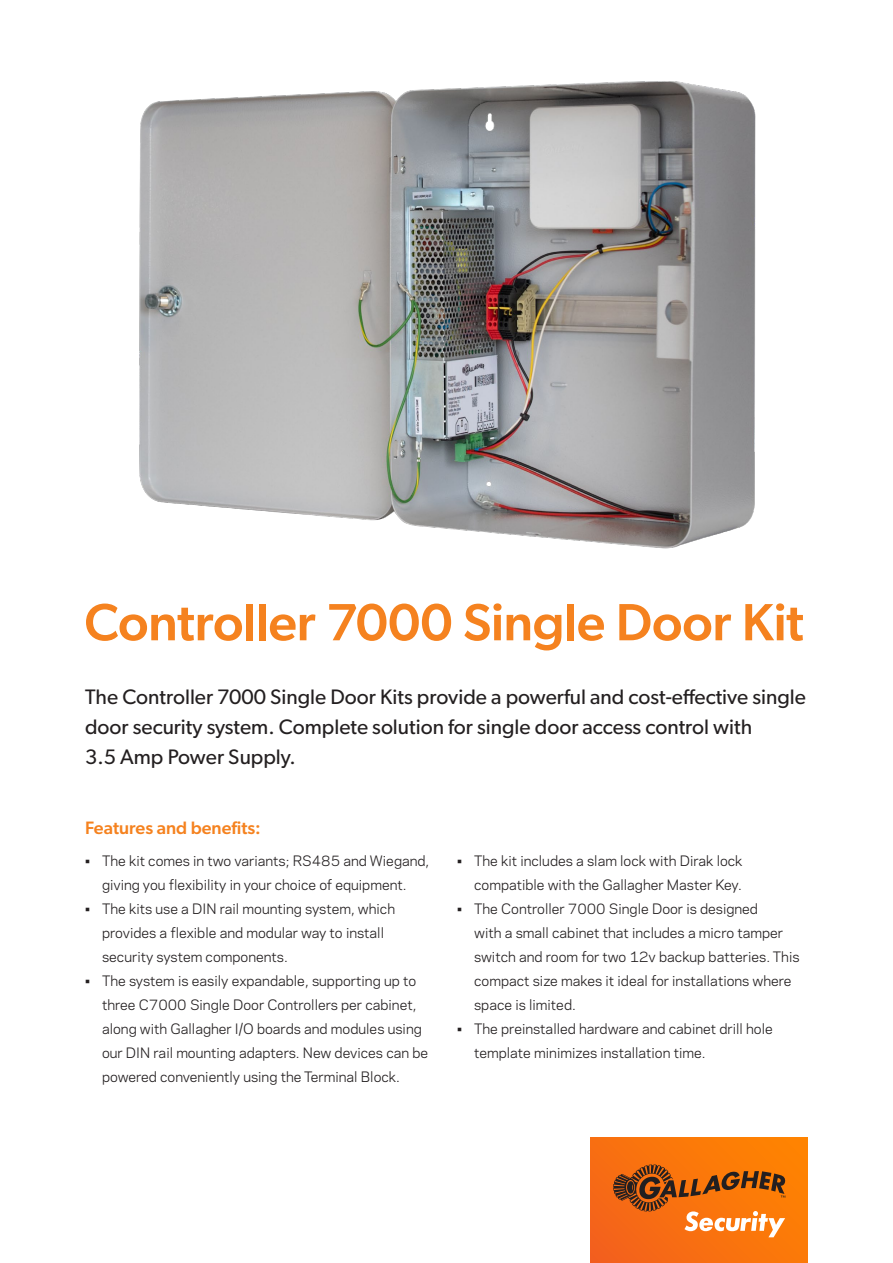
<style>
.page{position:relative;width:893px;height:1263px;background:#fff}
.page>*{position:absolute;margin:0;border:0;box-sizing:border-box;transform-origin:0 0}
.Datasheet_-_Main_Hea{font:500 52.5px "Gibson";letter-spacing:-.01em;color:#f5821f}
.Leading_Paragraph{font:21px/30px "Gibson";color:#231f20}
.Subheader{font:500 18px "Gibson";color:#f5821f}
.t1{font:13.5px/24px "Galaxie Polaris";color:#231f20}
</style>
<div class="page">
<img style="left:139px;top:81px;width:617px;height:468px">
<div style="left:591px;top:1138px;width:217px;height:125px;background:linear-gradient(to right,#f56718,#fe8003)"></div>
<svg style="left:613px;top:1164px;width:173px;height:73px;background:#d36e21"></svg>
<p class="Datasheet_-_Main_Hea" style="left:84px;top:591px;width:721px">Controller 7000 Single Door Kit</p>
<p class="Leading_Paragraph" style="left:85px;top:681px;width:722px">The Controller 7000 Single Door Kits provide a powerful and cost-effective single door security system. Complete solution for single door access control with<br>3.5 Amp Power Supply.</p>
<p class="Subheader" style="left:85px;top:817px;width:177px">Features and benefits:</p>
<p class="t1" style="left:85px;top:848px;width:346px;text-align:center">• The kit comes in two variants; RS485 and Wiegand, giving you flexibility in your choice of equipment.</p>
<p class="t1" style="left:102px;top:896px;width:295px;text-indent:-17px">• The kits use a DIN rail mounting system, which provides a flexible and modular way to install security system components.</p>
<p class="t1" style="left:102px;top:968px;width:328px;text-indent:-17px">• The system is easily expandable, supporting up to three C7000 Single Door Controllers per cabinet, along with Gallagher I/O boards and modules using our DIN rail mounting adapters. New devices can be powered conveniently using the Terminal Block.</p>
<p class="t1" style="left:457px;top:848px;width:287px;text-align:right">• The kit includes a slam lock with Dirak lock compatible with the Gallagher Master Key.</p>
<p class="t1" style="left:474px;top:896px;width:327px;text-indent:-17px">• The Controller 7000 Single Door is designed<br>with a small cabinet that includes a micro tamper switch and room for two 12v backup batteries. This compact size makes it ideal for installations where space is limited.</p>
<p class="t1" style="left:474px;top:1016px;width:300px;text-indent:-17px">• The preinstalled hardware and cabinet drill hole template minimizes installation time.</p>
</div>
